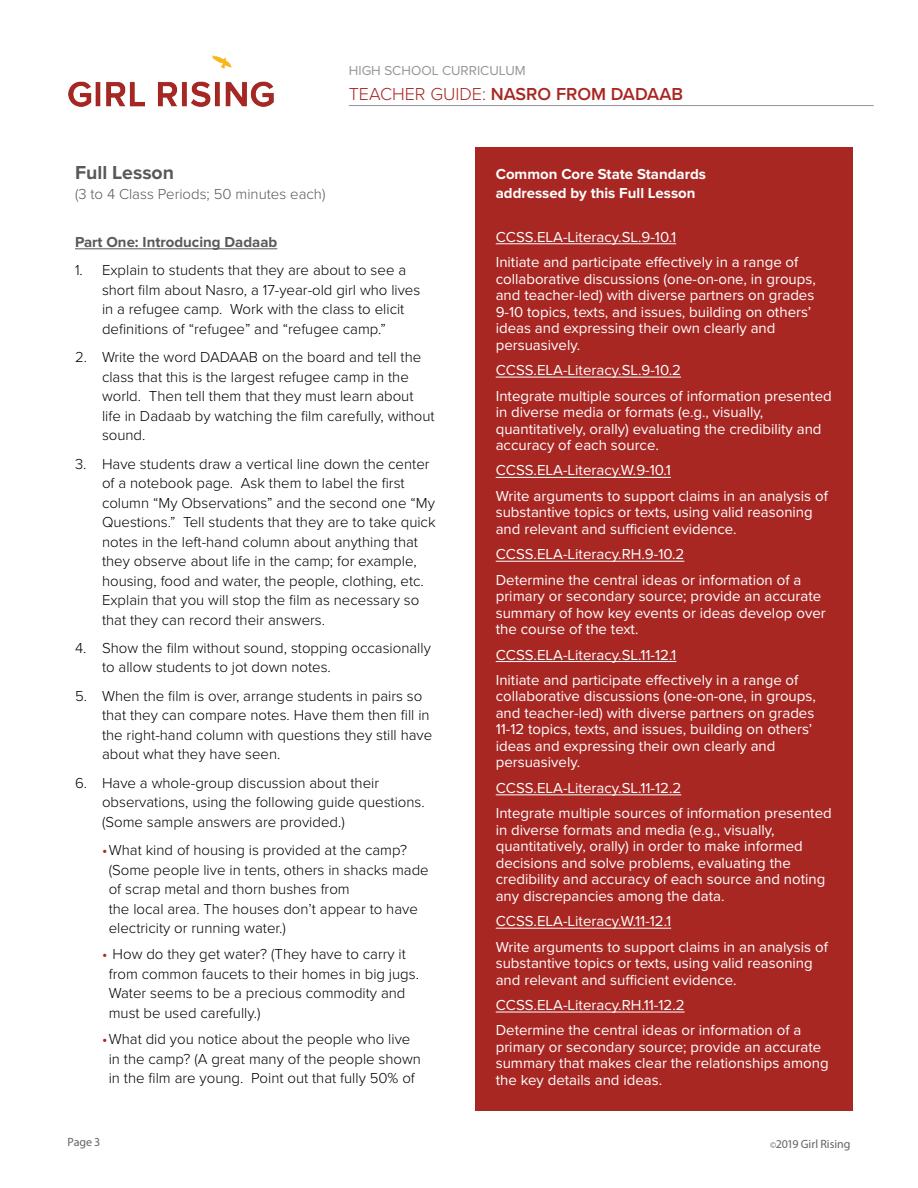
<style>
.page{position:relative;width:918px;height:1188px;background:#fff}
.page>*{position:absolute;margin:0;border:0;box-sizing:border-box;transform-origin:0 0}
.t1{font:700 19.5px "Proxima Nova";color:#58595b}
.t2{font:600 18px "Proxima Nova";color:#a82723}
.t3{font:15px/16.5px "Proxima Nova";color:#fff}
.t4{font:300 15px/19.5px "Proxima Nova";color:#000}
.t5{font:700 15px/19.5px "Proxima Nova";color:#fff}
.t6{font:300 15px "Proxima Nova";color:#58595b}
.t7{font:700 15px "Proxima Nova";color:#58595b}
.t8{font:13.5px "Proxima Nova";color:#939598}
.t9{font:12px "Myriad Pro";letter-spacing:-.005em;color:#636466}
.s1{font-weight:300}
.s2{font-weight:400;color:#a82723}
.s3{font-size:9px}
</style>
<div class="page">
<img style="left:68px;top:56px;width:206px;height:51px">
<hr style="left:349px;top:105px;width:525px;height:1px;background:#939598">
<hr style="left:75px;top:249px;width:202px;height:1px;background:#58595b">
<div style="left:476px;top:147px;width:378px;height:963px;background:#a82723"></div>
<hr style="left:496px;top:244px;width:180px;height:1px;background:#fff">
<hr style="left:496px;top:377px;width:185px;height:1px;background:#fff">
<hr style="left:496px;top:477px;width:175px;height:1px;background:#fff">
<hr style="left:496px;top:561px;width:188px;height:1px;background:#fff">
<hr style="left:496px;top:661px;width:180px;height:1px;background:#fff">
<hr style="left:496px;top:795px;width:185px;height:1px;background:#fff">
<hr style="left:496px;top:928px;width:175px;height:1px;background:#fff">
<hr style="left:496px;top:1012px;width:189px;height:1px;background:#fff">
<p class="t8" style="left:349px;top:60px;width:178px">HIGH SCHOOL CURRICULUM</p>
<p class="t2" style="left:349px;top:80px;width:336px"><span class="s1">TEACHER GUIDE:</span> NASRO FROM DADAAB</p>
<h1 class="t1" style="left:75px;top:158px;width:101px">Full Lesson</h1>
<p class="t6" style="left:75px;top:183px;width:252px">(3 to 4 Class Periods; 50 minutes each)</p>
<p class="t7" style="left:75px;top:231px;width:204px">Part One: Introducing Dadaab</p>
<p class="t4" style="left:102px;top:260px;width:320px;text-indent:-27px">1. Explain to students that they are about to see a short film about Nasro, a 17-year-old girl who lives in a refugee camp. Work with the class to elicit definitions of “refugee” and “refugee camp.”</p>
<p class="t4" style="left:102px;top:347px;width:334px;text-indent:-27px">2. Write the word DADAAB on the board and tell the class that this is the largest refugee camp in the world. Then tell them that they must learn about life in Dadaab by watching the film carefully, without sound.</p>
<p class="t4" style="left:102px;top:453px;width:335px;text-indent:-27px">3. Have students draw a vertical line down the center of a notebook page. Ask them to label the first column “My Observations” and the second one “My Questions.” Tell students that they are to take quick notes in the left-hand column about anything that they observe about life in the camp; for example, housing, food and water, the people, clothing, etc.<br>Explain that you will stop the film as necessary so that they can record their answers.</p>
<p class="t4" style="left:102px;top:638px;width:330px;text-indent:-27px">4. Show the film without sound, stopping occasionally to allow students to jot down notes.</p>
<p class="t4" style="left:102px;top:685px;width:332px;text-indent:-27px">5. When the film is over, arrange students in pairs so that they can compare notes. Have them then fill in the right-hand column with questions they still have about what they have seen.</p>
<p class="t4" style="left:102px;top:772px;width:324px;text-indent:-27px">6. Have a whole-group discussion about their observations, using the following guide questions. (Some sample answers are provided.)</p>
<p class="t4" style="left:109px;top:840px;width:322px;text-indent:-7px"><span class="s2">•</span>What kind of housing is provided at the camp? (Some people live in tents, others in shacks made of scrap metal and thorn bushes from<br>the local area. The houses don’t appear to have electricity or running water.)</p>
<p class="t4" style="left:109px;top:944px;width:312px;text-indent:-7px"><span class="s2">•</span> How do they get water? (They have to carry it from common faucets to their homes in big jugs.<br>Water seems to be a precious commodity and must be used carefully.)</p>
<p class="t4" style="left:109px;top:1029px;width:314px;text-indent:-7px"><span class="s2">•</span>What did you notice about the people who live in the camp? (A great many of the people shown in the film are young. Point out that fully 50% of</p>
<p class="t9" style="left:68px;top:1135px;width:34px">Page 3</p>
<p class="t5" style="left:496px;top:164px;width:212px">Common Core State Standards addressed by this Full Lesson</p>
<p class="t3" style="left:496px;top:224px;width:304px;line-height:25.3px">CCSS.ELA-Literacy.SL.9-10.1<br>Initiate and participate effectively in a range of</p>
<p class="t3" style="left:496px;top:270px;width:322px">collaborative discussions (one-on-one, in groups, and teacher-led) with diverse partners on grades 9-10 topics, texts, and issues, building on others’ ideas and expressing their own clearly and persuasively.</p>
<p class="t3" style="left:496px;top:357px;width:338px;line-height:25.3px">CCSS.ELA-Literacy.SL.9-10.2<br>Integrate multiple sources of information presented</p>
<p class="t3" style="left:496px;top:403px;width:327px">in diverse media or formats (e.g., visually, quantitatively, orally) evaluating the credibility and accuracy of each source.</p>
<p class="t3" style="left:496px;top:457px;width:334px;line-height:25.3px">CCSS.ELA-Literacy.W.9-10.1<br>Write arguments to support claims in an analysis of</p>
<p class="t3" style="left:496px;top:504px;width:319px">substantive topics or texts, using valid reasoning and relevant and sufficient evidence.</p>
<p class="t3" style="left:496px;top:541px;width:307px;line-height:25.3px">CCSS.ELA-Literacy.RH.9-10.2<br>Determine the central ideas or information of a</p>
<p class="t3" style="left:496px;top:587px;width:331px">primary or secondary source; provide an accurate summary of how key events or ideas develop over the course of the text.</p>
<p class="t3" style="left:496px;top:641px;width:304px;line-height:25.3px">CCSS.ELA-Literacy.SL.11-12.1<br>Initiate and participate effectively in a range of</p>
<p class="t3" style="left:496px;top:688px;width:322px">collaborative discussions (one-on-one, in groups, and teacher-led) with diverse partners on grades 11-12 topics, texts, and issues, building on others’ ideas and expressing their own clearly and persuasively.</p>
<p class="t3" style="left:496px;top:775px;width:338px;line-height:25.3px">CCSS.ELA-Literacy.SL.11-12.2<br>Integrate multiple sources of information presented</p>
<p class="t3" style="left:496px;top:821px;width:331px">in diverse formats and media (e.g., visually, quantitatively, orally) in order to make informed decisions and solve problems, evaluating the credibility and accuracy of each source and noting any discrepancies among the data.</p>
<p class="t3" style="left:496px;top:908px;width:334px;line-height:25.3px">CCSS.ELA-Literacy.W.11-12.1<br>Write arguments to support claims in an analysis of</p>
<p class="t3" style="left:496px;top:954px;width:319px">substantive topics or texts, using valid reasoning and relevant and sufficient evidence.</p>
<p class="t3" style="left:496px;top:992px;width:307px;line-height:25.3px">CCSS.ELA-Literacy.RH.11-12.2<br>Determine the central ideas or information of a</p>
<p class="t3" style="left:496px;top:1038px;width:334px">primary or secondary source; provide an accurate summary that makes clear the relationships among the key details and ideas.</p>
<p class="t9" style="left:770px;top:1137px;width:82px"><span class="s3">©</span>2019 Girl Rising</p>
</div>
